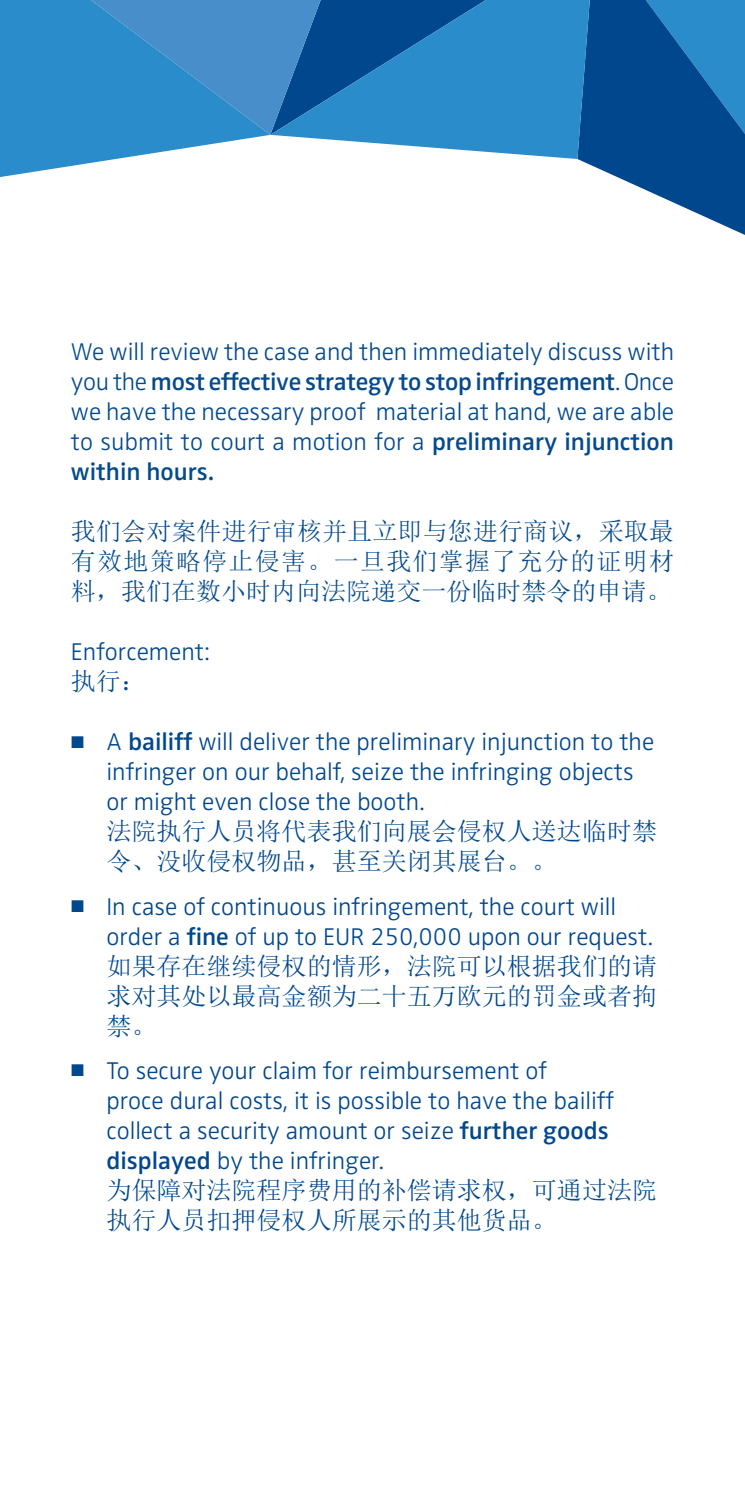
<style>
.page{position:relative;width:745px;height:1489px;background:#fff}
.page>*{position:absolute;margin:0;border:0;box-sizing:border-box;transform-origin:0 0}
.t1{font:300 25px/30px "Zwo OT";color:#01478d}
.Aufzählung{font:300 25px/30px "Zwo OT";color:#044a8d;text-align:justify}
.Aufzählung-2{font:25px/30px "Sim Sun";color:#044a8d;text-align:justify}
.s1{font-weight:600}
.s2{font-size:17.5px}
.s3{font-family:"Sim Sun";font-weight:400}
</style>
<div class="page">
<svg style="left:577px;top:0;width:167px;height:235px;fill:#01478d"></svg>
<svg style="left:0;top:0;width:270px;height:177px;background:#4b9ad1"></svg>
<svg style="left:0;top:0;width:17px;height:24px"></svg>
<svg style="left:270px;top:0;width:321px;height:159px;background:#3284c0"></svg>
<p class="Aufzählung" style="left:71px;top:337px;width:604px">We will review the case and then immediately discuss with you the <span class="s1">most effective strategy to stop infringement</span>. Once we have the necessary proof material at hand, we are able to submit to court a motion for a <span class="s1">preliminary injunction within hours.</span></p>
<p class="Aufzählung-2" style="left:71px;top:516px;width:604px">我们会对案件进行审核并且立即与您进行商议，采取最有效地策略停止侵害。一旦我们掌握了充分的证明材料，我们在数小时内向法院递交一份临时禁令的申请。</p>
<p class="Aufzählung" style="left:71px;top:637px;width:140px">Enforcement:</p>
<p class="Aufzählung-2" style="left:71px;top:666px;width:76px">执行：</p>
<p class="t1" style="left:106px;top:727px;width:552px;text-indent:-35px"><span class="s2">■</span> A <span class="s1">bailiff</span> will deliver the preliminary injunction to the infringer on our behalf, seize the infringing objects or might even close the booth.<br><span class="s3">法院执行人员将代表我们向展会侵权人送达临时禁令、没收侵权物品，甚至关闭其展台。。</span></p>
<p class="t1" style="left:106px;top:891px;width:552px;text-indent:-35px"><span class="s2">■</span> In case of continuous infringement, the court will order a <span class="s1">fine</span> of up to EUR 250,000 upon our request.<span class="s3">如果存在继续侵权的情形，法院可以根据我们的请求对其处以最高金额为二十五万欧元的罚金或者拘禁。</span></p>
<p class="t1" style="left:106px;top:1056px;width:552px;text-indent:-35px"><span class="s2">■</span> To secure your claim for reimbursement of<br>proce dural costs, it is possible to have the bailiff collect a security amount or seize <span class="s1">further goods displayed</span> by the infringer.<br><span class="s3">为保障对法院程序费用的补偿请求权，可通过法院执行人员扣押侵权人所展示的其他货品。</span></p>
</div>
